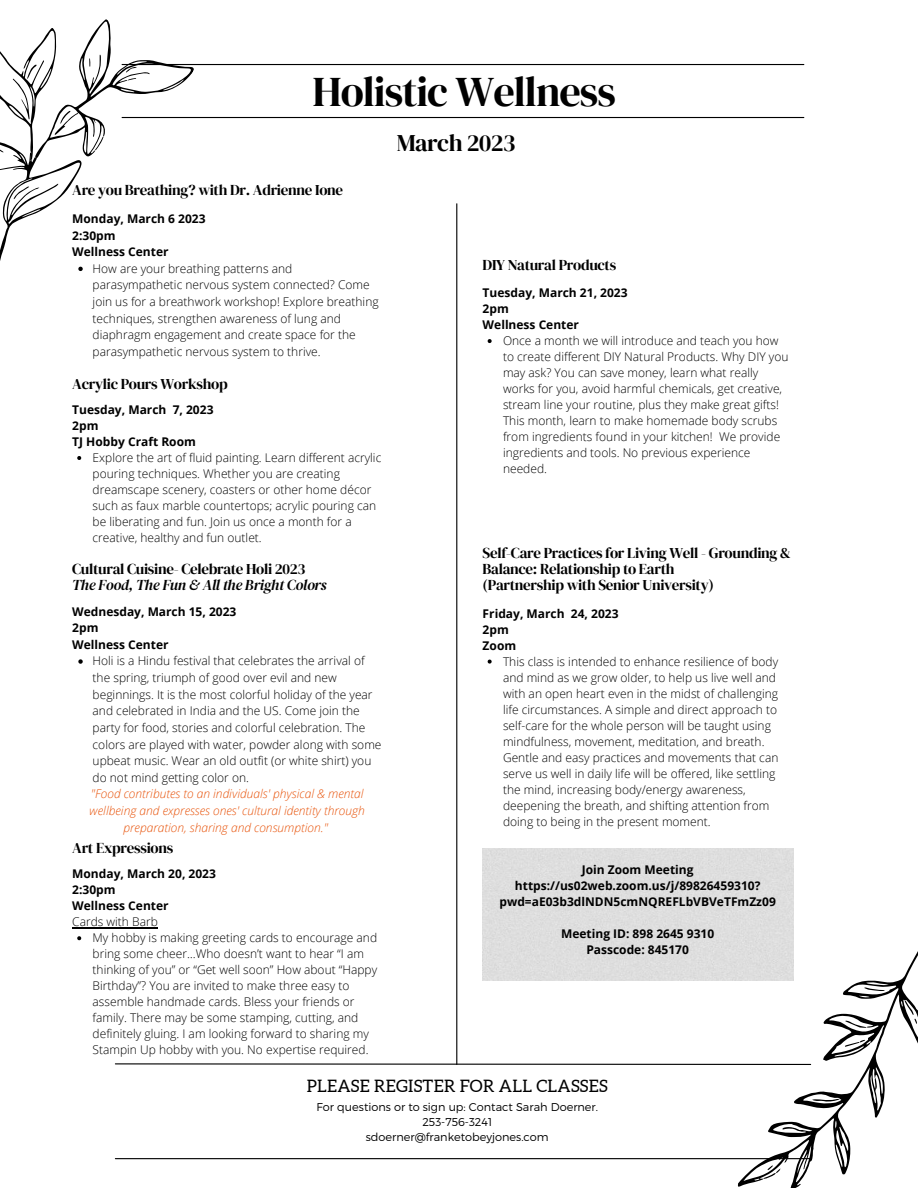
<style>
.page{position:relative;width:918px;height:1188px;background:#fff}
.page>*{position:absolute;margin:0;border:0;box-sizing:border-box;transform-origin:0 0}
.t1{font:42.3px "DM Serif Display";letter-spacing:-.025em;color:#000}
.t2{font:24px "DM Serif Display";letter-spacing:-.02em;color:#000}
.t3{font:17.1px "Aleo";letter-spacing:.015em;color:#000}
.t4{font:15px/15.8px "DM Serif Display";letter-spacing:-.02em;color:#000}
.t5{font:italic 15px "DM Serif Display";letter-spacing:-.02em;color:#000}
.t6{font:300 12px/16px "Open Sans";color:#000}
.t7{font:700 12px/16px "Open Sans";color:#000}
.t8{font:italic 300 12px/16.6px "Open Sans";color:#e8530a;text-align:center}
.t9{font:300 11.25px/15px "Montserrat";color:#000;text-align:center}
</style>
<div class="page">
<hr style="left:122px;top:64px;width:682px;height:1px;background:#000">
<hr style="left:456px;top:204px;width:1px;height:860px;background:#000">
<svg style="left:115px;top:1063px;width:623px;height:2px"></svg>
<hr style="left:122px;top:117px;width:682px;height:1px;background:#000">
<hr style="left:115px;top:1158px;width:696px;height:1px;background:#000">
<div style="left:483px;top:849px;width:310px;height:131px;background:#dedede"></div>
<svg style="left:738px;top:939px;width:180px;height:249px"></svg>
<svg style="left:845px;top:1040px;width:20px;height:7px"></svg>
<svg style="left:845px;top:1021px;width:22px;height:7px"></svg>
<svg style="left:864px;top:987px;width:21px;height:4px"></svg>
<svg style="left:763px;top:1165px;width:18px;height:14px"></svg>
<svg style="left:905px;top:1000px;width:12px;height:24px"></svg>
<svg style="left:812px;top:1098px;width:28px;height:4px"></svg>
<svg style="left:78px;top:659px;width:5px;height:5px"></svg>
<svg style="left:77px;top:936px;width:4px;height:4px"></svg>
<hr style="left:72px;top:927px;width:86px;height:1px;background:#000">
<svg style="left:488px;top:339px;width:4px;height:4px"></svg>
<svg style="left:77px;top:456px;width:4px;height:4px"></svg>
<svg style="left:0;top:19px;width:194px;height:252px"></svg>
<svg style="left:488px;top:660px;width:4px;height:4px"></svg>
<h1 class="t1" style="left:313px;top:67px;width:305px">Holistic Wellness</h1>
<h2 class="t2" style="left:397px;top:129px;width:120px">March 2023</h2>
<p class="t4" style="left:72px;top:182px;width:272px">Are you Breathing? with Dr. Adrienne Ione</p>
<p class="t7" style="left:72px;top:210px;width:135px;line-height:16.6px">Monday, March 6 2023<br>2:30pm<br>Wellness Center</p>
<p class="t6" style="left:93px;top:260px;width:288px;line-height:16.6px">How are your breathing patterns and parasympathetic nervous system connected? Come join us for a breathwork workshop! Explore breathing techniques, strengthen awareness of lung and diaphragm engagement and create space for the parasympathetic nervous system to thrive.</p>
<p class="t4" style="left:72px;top:376px;width:157px">Acrylic Pours Workshop</p>
<p class="t7" style="left:72px;top:401px;width:143px">Tuesday, March 7, 2023<br>2pm<br>TJ Hobby Craft Room</p>
<p class="t6" style="left:93px;top:449px;width:290px">Explore the art of fluid painting. Learn different acrylic pouring techniques. Whether you are creating dreamscape scenery, coasters or other home décor such as faux marble countertops; acrylic pouring can be liberating and fun. Join us once a month for a creative, healthy and fun outlet.</p>
<p class="t4" style="left:72px;top:561px;width:235px">Cultural Cuisine- Celebrate Holi 2023</p>
<p class="t5" style="left:72px;top:576px;width:256px">The Food, The Fun &amp; All the Bright Colors</p>
<p class="t7" style="left:72px;top:603px;width:166px;line-height:16.6px">Wednesday, March 15, 2023<br>2pm<br>Wellness Center</p>
<p class="t6" style="left:93px;top:652px;width:290px;line-height:16.6px">Holi is a Hindu festival that celebrates the arrival of the spring, triumph of good over evil and new beginnings. It is the most colorful holiday of the year and celebrated in India and the US. Come join the party for food, stories and colorful celebration. The colors are played with water, powder along with some upbeat music. Wear an old outfit (or white shirt) you do not mind getting color on.</p>
<p class="t8" style="left:90px;top:785px;width:277px">"Food contributes to an individuals' physical &amp; mental wellbeing and expresses ones' cultural identity through preparation, sharing and consumption."</p>
<p class="t4" style="left:72px;top:840px;width:103px">Art Expressions</p>
<p class="t7" style="left:72px;top:866px;width:145px">Monday, March 20, 2023<br>2:30pm<br>Wellness Center</p>
<p class="t6" style="left:72px;top:914px;width:87px">Cards with Barb</p>
<p class="t6" style="left:93px;top:930px;width:286px">My hobby is making greeting cards to encourage and bring some cheer…Who doesn’t want to hear “I am thinking of you” or “Get well soon” How about “Happy Birthday”? You are invited to make three easy to assemble handmade cards. Bless your friends or family. There may be some stamping, cutting, and definitely gluing. I am looking forward to sharing my Stampin Up hobby with you. No expertise required.</p>
<p class="t4" style="left:483px;top:257px;width:135px">DIY Natural Products</p>
<p class="t7" style="left:483px;top:284px;width:147px">Tuesday, March 21, 2023<br>2pm<br>Wellness Center</p>
<p class="t6" style="left:503px;top:332px;width:287px">Once a month we will introduce and teach you how to create different DIY Natural Products. Why DIY you may ask? You can save money, learn what really works for you, avoid harmful chemicals, get creative, stream line your routine, plus they make great gifts!<br>This month, learn to make homemade body scrubs from ingredients found in your kitchen! We provide ingredients and tools. No previous experience needed.</p>
<p class="t4" style="left:483px;top:545px;width:310px">Self-Care Practices for Living Well - Grounding &amp;<br>Balance: Relationship to Earth<br>(Partnership with Senior University)</p>
<p class="t7" style="left:483px;top:605px;width:137px">Friday, March 24, 2023<br>2pm<br>Zoom</p>
<p class="t6" style="left:503px;top:653px;width:277px">This class is intended to enhance resilience of body and mind as we grow older, to help us live well and with an open heart even in the midst of challenging life circumstances. A simple and direct approach to self-care for the whole person will be taught using mindfulness, movement, meditation, and breath.<br>Gentle and easy practices and movements that can serve us well in daily life will be offered, like settling the mind, increasing body/energy awareness, deepening the breath, and shifting attention from doing to being in the present moment.</p>
<p class="t7" style="left:500px;top:861px;width:278px;text-align:center">Join Zoom Meeting https://us02web.zoom.us/j/89826459310? pwd=aE03b3dlNDN5cmNQREFLbVBVeTFmZz09</p>
<p class="t7" style="left:561px;top:925px;width:155px;text-align:center">Meeting ID: 898 2645 9310<br>Passcode: 845170</p>
<h3 class="t3" style="left:307px;top:1076px;width:303px">PLEASE REGISTER FOR ALL CLASSES</h3>
<p class="t9" style="left:317px;top:1099px;width:283px">For questions or to sign up: Contact Sarah Doerner.<br>253-756-3241<br>sdoerner@franketobeyjones.com</p>
</div>
